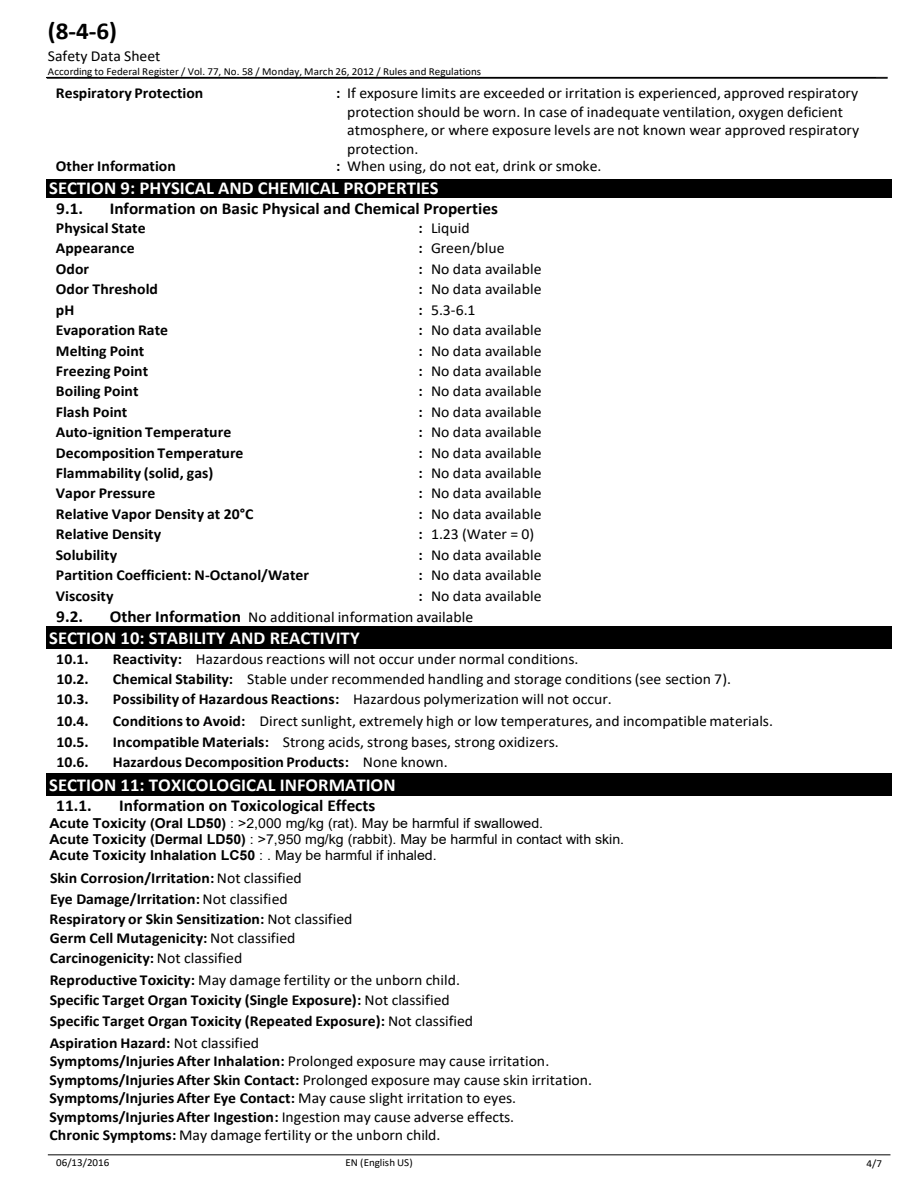
<style>
.page{position:relative;width:918px;height:1188px;background:#fff}
.page>*{position:absolute;margin:0;border:0;box-sizing:border-box;transform-origin:0 0}
.t1{font:700 24.3px "Calibri";color:#000}
.t2{font:700 18.3px "Calibri";color:#fff}
.t3{font:700 16.65px "Calibri";color:#000}
.t4{font:15.15px/18.5px "Calibri";color:#000}
.t5{font:700 15.15px/19.5px "Calibri";color:#000}
.t6{font:13.65px/15.8px "Arial";color:#000}
.t7{font:10.65px "Calibri";color:#000}
.s1{font-weight:700}
.s2{font-weight:700;font-size:16.65px}
.s3{font-weight:400}
</style>
<div class="page">
<hr style="left:48px;top:1154px;width:842px;height:1px;background:#000">
<hr style="left:47px;top:78px;width:841px;height:1px;background:#000">
<hr style="left:47px;top:77px;width:841px;height:1px;background:#000">
<div style="left:47px;top:179px;width:845px;height:19px;background:#000"></div>
<div style="left:47px;top:627px;width:845px;height:22px;background:#000"></div>
<div style="left:47px;top:773px;width:845px;height:22px;background:#000"></div>
<h1 class="t1" style="left:48px;top:14px;width:71px">(8-4-6)</h1>
<p class="t4" style="left:48px;top:46px;width:114px">Safety Data Sheet</p>
<p class="t7" style="left:48px;top:64px;width:435px">According to Federal Register / Vol. 77, No. 58 / Monday, March 26, 2012 / Rules and Regulations</p>
<p class="t5" style="left:56px;top:83px;width:149px">Respiratory Protection</p>
<p class="t4" style="left:347px;top:83px;width:514px;text-indent:-11px"><span class="s1">:</span> If exposure limits are exceeded or irritation is experienced, approved respiratory protection should be worn. In case of inadequate ventilation, oxygen deficient atmosphere, or where exposure levels are not known wear approved respiratory protection.</p>
<p class="t5" style="left:56px;top:157px;width:121px">Other Information</p>
<p class="t4" style="left:336px;top:157px;width:267px"><span class="s1">:</span> When using, do not eat, drink or smoke.</p>
<p class="t2" style="left:49px;top:175px;width:391px">SECTION 9: PHYSICAL AND CHEMICAL PROPERTIES</p>
<p class="t3" style="left:56px;top:197px;width:28px">9.1.</p>
<p class="t3" style="left:110px;top:197px;width:390px">Information on Basic Physical and Chemical Properties</p>
<p class="t5" style="left:56px;top:218px;width:91px">Physical State</p>
<p class="t4" style="left:418px;top:218px;width:53px"><span class="s1">:</span> Liquid</p>
<p class="t5" style="left:56px;top:238px;width:80px">Appearance</p>
<p class="t4" style="left:418px;top:239px;width:88px"><span class="s1">:</span> Green/blue</p>
<p class="t5" style="left:56px;top:259px;width:35px">Odor</p>
<p class="t4" style="left:418px;top:259px;width:125px"><span class="s1">:</span> No data available</p>
<p class="t5" style="left:56px;top:279px;width:103px">Odor Threshold</p>
<p class="t4" style="left:418px;top:280px;width:125px"><span class="s1">:</span> No data available</p>
<p class="t5" style="left:56px;top:300px;width:20px">pH</p>
<p class="t4" style="left:418px;top:300px;width:59px"><span class="s1">:</span> 5.3-6.1</p>
<p class="t5" style="left:56px;top:320px;width:114px">Evaporation Rate</p>
<p class="t4" style="left:418px;top:320px;width:125px"><span class="s1">:</span> No data available</p>
<p class="t5" style="left:56px;top:341px;width:90px">Melting Point</p>
<p class="t4" style="left:418px;top:341px;width:125px"><span class="s1">:</span> No data available</p>
<p class="t5" style="left:56px;top:361px;width:94px">Freezing Point</p>
<p class="t4" style="left:418px;top:361px;width:125px"><span class="s1">:</span> No data available</p>
<p class="t5" style="left:56px;top:381px;width:84px">Boiling Point</p>
<p class="t4" style="left:418px;top:382px;width:125px"><span class="s1">:</span> No data available</p>
<p class="t5" style="left:56px;top:402px;width:73px">Flash Point</p>
<p class="t4" style="left:418px;top:402px;width:125px"><span class="s1">:</span> No data available</p>
<p class="t5" style="left:56px;top:422px;width:177px">Auto-ignition Temperature</p>
<p class="t4" style="left:418px;top:423px;width:125px"><span class="s1">:</span> No data available</p>
<p class="t5" style="left:56px;top:443px;width:189px">Decomposition Temperature</p>
<p class="t4" style="left:418px;top:443px;width:125px"><span class="s1">:</span> No data available</p>
<p class="t5" style="left:56px;top:463px;width:159px">Flammability (solid, gas)</p>
<p class="t4" style="left:418px;top:463px;width:125px"><span class="s1">:</span> No data available</p>
<p class="t5" style="left:56px;top:483px;width:101px">Vapor Pressure</p>
<p class="t4" style="left:418px;top:484px;width:125px"><span class="s1">:</span> No data available</p>
<p class="t5" style="left:56px;top:504px;width:199px">Relative Vapor Density at 20°C</p>
<p class="t4" style="left:418px;top:504px;width:125px"><span class="s1">:</span> No data available</p>
<p class="t5" style="left:56px;top:524px;width:107px">Relative Density</p>
<p class="t4" style="left:418px;top:525px;width:117px"><span class="s1">:</span> 1.23 (Water = 0)</p>
<p class="t5" style="left:56px;top:545px;width:63px">Solubility</p>
<p class="t4" style="left:418px;top:545px;width:125px"><span class="s1">:</span> No data available</p>
<p class="t5" style="left:56px;top:565px;width:255px">Partition Coefficient: N-Octanol/Water</p>
<p class="t4" style="left:418px;top:566px;width:125px"><span class="s1">:</span> No data available</p>
<p class="t5" style="left:56px;top:586px;width:59px">Viscosity</p>
<p class="t4" style="left:418px;top:586px;width:125px"><span class="s1">:</span> No data available</p>
<p class="t3" style="left:56px;top:605px;width:28px">9.2.</p>
<p class="t4" style="left:110px;top:607px;width:365px"><span class="s2">Other Information</span> No additional information available</p>
<p class="t2" style="left:49px;top:625px;width:312px">SECTION 10: STABILITY AND REACTIVITY</p>
<p class="t5" style="left:56px;top:649px;width:34px">10.1.</p>
<p class="t4" style="left:113px;top:649px;width:467px"><span class="s1">Reactivity:</span> Hazardous reactions will not occur under normal conditions.</p>
<p class="t5" style="left:56px;top:669px;width:34px">10.2.</p>
<p class="t4" style="left:113px;top:669px;width:620px"><span class="s1">Chemical Stability:</span> Stable under recommended handling and storage conditions (see section 7).</p>
<p class="t5" style="left:56px;top:689px;width:34px">10.3.</p>
<p class="t4" style="left:113px;top:690px;width:500px"><span class="s1">Possibility of Hazardous Reactions:</span> Hazardous polymerization will not occur.</p>
<p class="t5" style="left:56px;top:711px;width:34px">10.4.</p>
<p class="t4" style="left:113px;top:712px;width:662px"><span class="s1">Conditions to Avoid:</span> Direct sunlight, extremely high or low temperatures, and incompatible materials.</p>
<p class="t5" style="left:56px;top:732px;width:34px">10.5.</p>
<p class="t4" style="left:113px;top:732px;width:447px"><span class="s1">Incompatible Materials:</span> Strong acids, strong bases, strong oxidizers.</p>
<p class="t5" style="left:56px;top:752px;width:34px">10.6.</p>
<p class="t5" style="left:113px;top:752px;width:336px">Hazardous Decomposition Products: <span class="s3">None known.</span></p>
<p class="t2" style="left:49px;top:772px;width:348px">SECTION 11: TOXICOLOGICAL INFORMATION</p>
<p class="t3" style="left:56px;top:794px;width:37px">11.1.</p>
<p class="t3" style="left:119px;top:794px;width:258px">Information on Toxicological Effects</p>
<p class="t6" style="left:50px;top:816px;width:576px"><span class="s1">Acute Toxicity (Oral LD50)</span> : &gt;2,000 mg/kg (rat). May be harmful if swallowed.<br><span class="s1">Acute Toxicity (Dermal LD50)</span> : &gt;7,950 mg/kg (rabbit). May be harmful in contact with skin.<br><span class="s1">Acute Toxicity Inhalation LC50</span> : . May be harmful if inhaled.</p>
<p class="t5" style="left:50px;top:867px;width:253px;line-height:21.3px">Skin Corrosion/Irritation: <span class="s3">Not classified<br></span>Eye Damage/Irritation: <span class="s3">Not classified</span></p>
<p class="t5" style="left:50px;top:909px;width:304px">Respiratory or Skin Sensitization: <span class="s3">Not classified<br></span>Germ Cell Mutagenicity: <span class="s3">Not classified<br></span>Carcinogenicity: <span class="s3">Not classified</span></p>
<p class="t5" style="left:50px;top:969px;width:425px;line-height:20.4px">Reproductive Toxicity: <span class="s3">May damage fertility or the unborn child.<br></span>Specific Target Organ Toxicity (Single Exposure): <span class="s3">Not classified<br></span>Specific Target Organ Toxicity (Repeated Exposure): <span class="s3">Not classified</span></p>
<p class="t4" style="left:50px;top:1033px;width:544px"><span class="s1">Aspiration Hazard:</span> Not classified<br><span class="s1">Symptoms/Injuries After Inhalation:</span> Prolonged exposure may cause irritation.<br><span class="s1">Symptoms/Injuries After Skin Contact:</span> Prolonged exposure may cause skin irritation.<br><span class="s1">Symptoms/Injuries After Eye Contact:</span> May cause slight irritation to eyes.<br><span class="s1">Symptoms/Injuries After Ingestion:</span> Ingestion may cause adverse effects.<br><span class="s1">Chronic Symptoms:</span> May damage fertility or the unborn child.</p>
<p class="t7" style="left:56px;top:1155px;width:55px">06/13/2016</p>
<p class="t7" style="left:346px;top:1155px;width:69px">EN (English US)</p>
<p class="t7" style="left:867px;top:1156px;width:17px">4/7</p>
</div>
